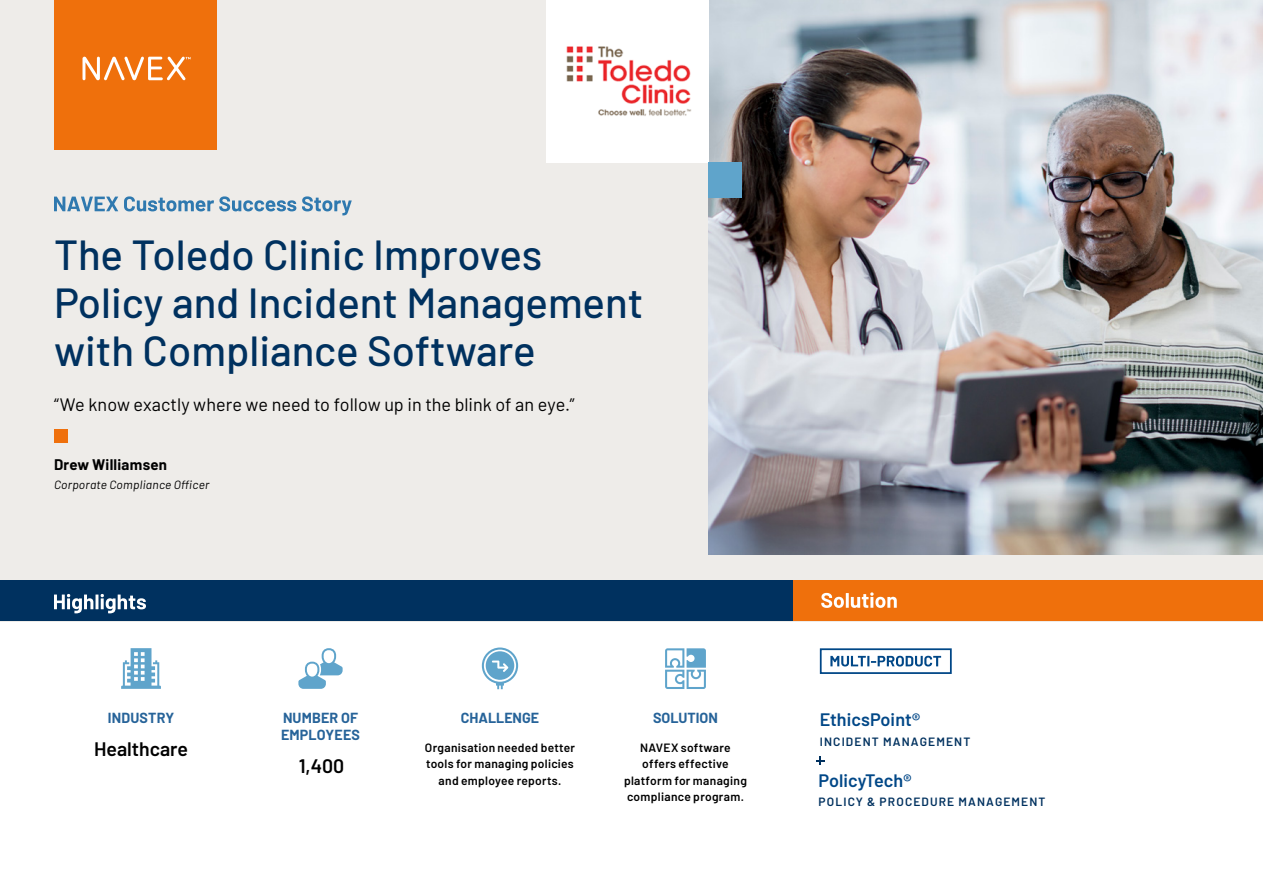
<style>
.page{position:relative;width:1263px;height:893px;background:#fff}
.page>*{position:absolute;margin:0;border:0;box-sizing:border-box;transform-origin:0 0}
.t1{font:500 42px/48px "Barlow";color:#00315f}
.t2{font:600 19.5px "Barlow";color:#000}
.t3{font:18px "Barlow";color:#000}
.t4{font:600 18px "Barlow";color:#004787}
.t5{font:700 15px "Barlow";letter-spacing:.015em;color:#000}
.t6{font:700 14.25px "Barlow";letter-spacing:.005em;color:#266399}
.t7{font:600 12px/16.5px "Barlow";letter-spacing:.02em;color:#000;text-align:center}
.t8{font:600 12px "Barlow";letter-spacing:.095em;color:#00315f}
.t9{font:italic 12px "Barlow";letter-spacing:.02em;color:#000}
</style>
<div class="page">
<div style="left:0;top:0;width:1263px;height:621px;background:#eeece9"></div>
<div style="left:54px;top:0;width:162px;height:149px;background:#ef700c"></div>
<svg style="left:83px;top:57px;width:107px;height:23px"></svg>
<div style="left:0;top:581px;width:793px;height:40px;background:#00315f"></div>
<img style="left:708px;top:0;width:555px;height:554px">
<svg style="left:54px;top:594px;width:92px;height:19px"></svg>
<svg style="left:54px;top:196px;width:298px;height:19px"></svg>
<div style="left:54px;top:429px;width:14px;height:14px;background:#ef700c"></div>
<div style="left:793px;top:581px;width:470px;height:40px;background:#ef700c"></div>
<svg style="left:821px;top:592px;width:76px;height:16px"></svg>
<div style="left:546px;top:1px;width:162px;height:162px;background:#fff"></div>
<div style="left:708px;top:163px;width:34px;height:35px;background:#5fa4cb"></div>
<svg style="left:298px;top:648px;width:45px;height:41px"></svg>
<svg style="left:121px;top:648px;width:40px;height:41px"></svg>
<svg style="left:665px;top:648px;width:41px;height:41px"></svg>
<svg style="left:482px;top:647px;width:36px;height:42px"></svg>
<img style="left:566px;top:46px;width:125px;height:70px">
<svg style="left:816px;top:757px;width:8px;height:8px"></svg>
<div style="left:820px;top:648px;width:132px;height:26px;border:2px solid #004787"></div>
<svg style="left:830px;top:656px;width:111px;height:10px"></svg>
<h1 class="t1" style="left:54px;top:227px;width:591px">The Toledo Clinic Improves<br>Policy and Incident Management with Compliance Software</h1>
<h3 class="t3" style="left:54px;top:391px;width:522px">“We know exactly where we need to follow up in the blink of an eye.”</h3>
<p class="t5" style="left:54px;top:453px;width:114px">Drew Williamsen</p>
<p class="t9" style="left:54px;top:476px;width:157px">Corporate Compliance Officer</p>
<p class="t6" style="left:108px;top:707px;width:68px">INDUSTRY</p>
<h2 class="t2" style="left:94px;top:734px;width:95px">Healthcare</h2>
<p class="t6" style="left:283px;top:707px;width:77px">NUMBER OF</p>
<p class="t6" style="left:461px;top:707px;width:80px">CHALLENGE</p>
<p class="t6" style="left:653px;top:707px;width:66px">SOLUTION</p>
<p class="t6" style="left:281px;top:724px;width:80px">EMPLOYEES</p>
<h2 class="t2" style="left:299px;top:751px;width:47px">1,400</h2>
<p class="t7" style="left:425px;top:738px;width:152px">Organisation needed better tools for managing policies and employee reports.</p>
<p class="t7" style="left:624px;top:738px;width:124px">NAVEX software offers effective platform for managing compliance program.</p>
<h3 class="t4" style="left:820px;top:706px;width:102px">EthicsPoint®</h3>
<p class="t8" style="left:820px;top:733px;width:152px">INCIDENT MANAGEMENT</p>
<h3 class="t4" style="left:818px;top:768px;width:95px">PolicyTech®</h3>
<p class="t8" style="left:818px;top:793px;width:229px">POLICY &amp; PROCEDURE MANAGEMENT</p>
</div>
